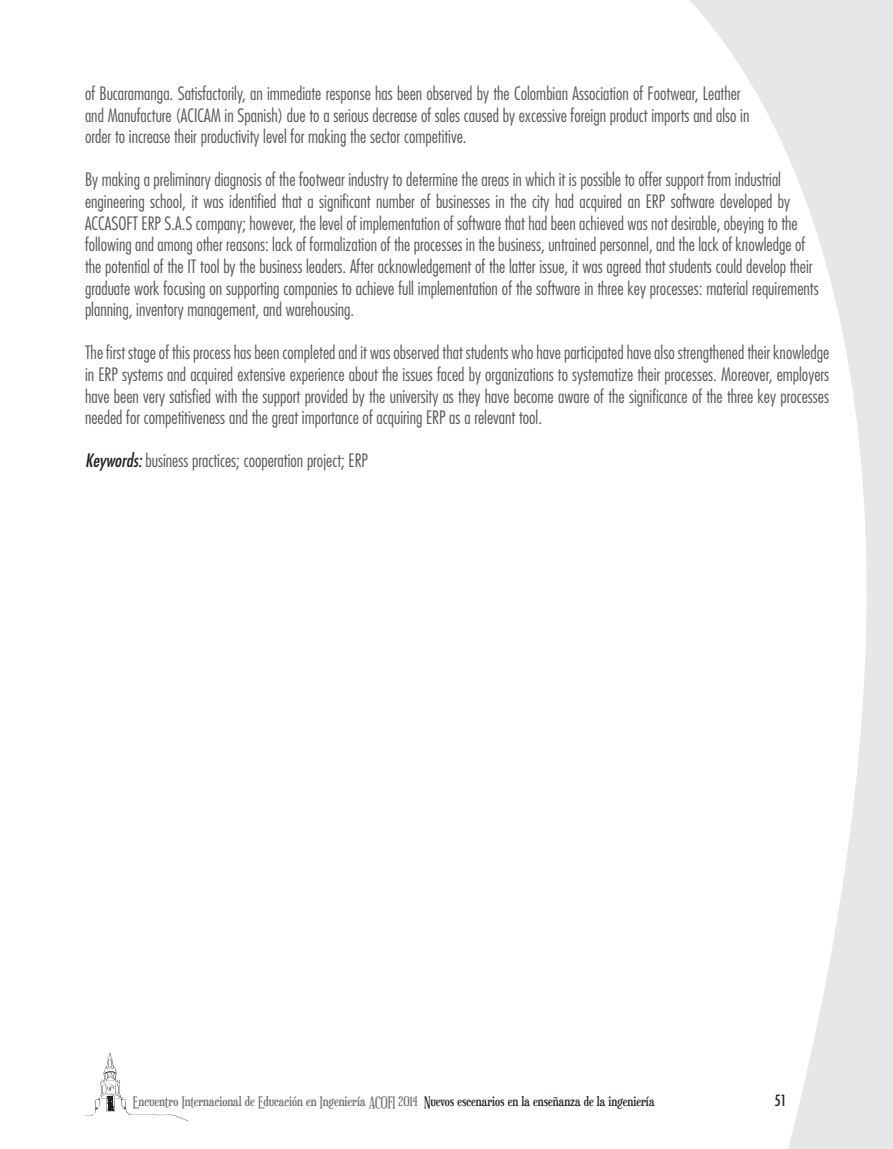
<style>
.page{position:relative;width:893px;height:1149px;background:#fff}
.page>*{position:absolute;margin:0;border:0;box-sizing:border-box;transform-origin:0 0}
.t1{font:300 condensed 18px/21.6px "Futura Std";color:#57585a}
.t2{font:condensed 15px "Futura Std";color:#231f20}
.t3{font:13.05px "Euphorigenic";color:#6c6d70}
.s1{font-weight:400;font-style:italic;color:#231f20}
.s2{color:#231f20}
</style>
<div class="page">
<svg style="left:689px;top:0;width:204px;height:1148px"></svg>
<svg style="left:85px;top:1053px;width:101px;height:67px"></svg>
<p class="t1" style="left:85px;top:82px;width:666px">of Bucaramanga. Satisfactorily, an immediate response has been observed by the Colombian Association of Footwear, Leather and Manufacture (ACICAM in Spanish) due to a serious decrease of sales caused by excessive foreign product imports and also in order to increase their productivity level for making the sector competitive.</p>
<p class="t1" style="left:85px;top:169px;width:735px">By making a preliminary diagnosis of the footwear industry to determine the areas in which it is possible to offer support from industrial engineering school, it was identified that a significant number of businesses in the city had acquired an ERP software developed by ACCASOFT ERP S.A.S company; however, the level of implementation of software that had been achieved was not desirable, obeying to the following and among other reasons: lack of formalization of the processes in the business, untrained personnel, and the lack of knowledge of the potential of the IT tool by the business leaders. After acknowledgement of the latter issue, it was agreed that students could develop their graduate work focusing on supporting companies to achieve full implementation of the software in three key processes: material requirements planning, inventory management, and warehousing.</p>
<p class="t1" style="left:85px;top:342px;width:746px;text-align:justify">The first stage of this process has been completed and it was observed that students who have participated have also strengthened their knowledge in ERP systems and acquired extensive experience about the issues faced by organizations to systematize their processes. Moreover, employers have been very satisfied with the support provided by the university as they have become aware of the significance of the three key processes needed for competitiveness and the great importance of acquiring ERP as a relevant tool.</p>
<p class="t1" style="left:85px;top:450px;width:284px"><span class="s1">Keywords:</span> business practices; cooperation project; ERP</p>
<p class="t3" style="left:133px;top:1092px;width:523px">Encuentro Internacional de Educación en Ingeniería ACOFI 2014 <span class="s2">Nuevos escenarios en la enseñanza de la ingeniería</span></p>
<p class="t2" style="left:774px;top:1091px;width:14px">51</p>
</div>
